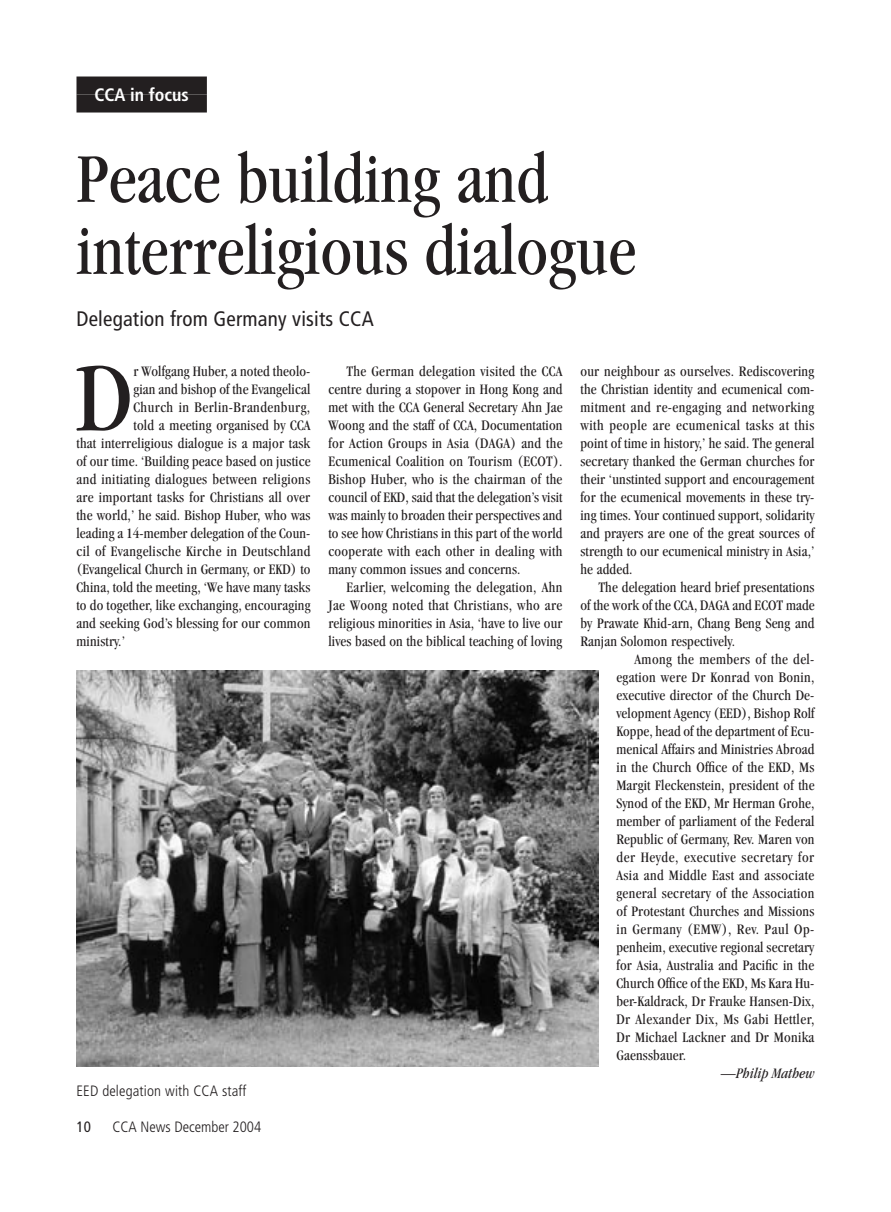
<style>
.page{position:relative;width:891px;height:1212px;background:#fff}
.page>*{position:absolute;margin:0;border:0;box-sizing:border-box;transform-origin:0 0}
.t1{font:condensed 100.65px "Garamond";color:#231f20}
.t2{font:condensed 72px/72px "Garamond";color:#231f20}
.t3{font:condensed 21px "Frutiger";letter-spacing:.01em;color:#231f20}
.t4{font:700 condensed 18px "Frutiger";color:#fff}
.t5{font:condensed 15px/18px "Garamond";letter-spacing:.01em;color:#231f20;text-align:justify}
.t6{font:300 condensed 15px "Frutiger";letter-spacing:.01em;color:#231f20}
.t7{font:condensed 15px "Garamond";letter-spacing:.03em;color:#231f20}
.t8{font:italic condensed 15px "Garamond";letter-spacing:.01em;color:#231f20}
.t9{font:condensed 15px "Frutiger";color:#231f20}
</style>
<div class="page">
<img style="left:76px;top:670px;width:522px;height:396px">
<div style="left:76px;top:76px;width:131px;height:18px;background:#231f20"></div>
<div style="left:76px;top:94px;width:131px;height:18px;background:#231f20"></div>
<p class="t4" style="left:94px;top:84px;width:96px">CCA in focus</p>
<h2 class="t2" style="left:76px;top:142px;width:561px">Peace building and interreligious dialogue</h2>
<h3 class="t3" style="left:76px;top:307px;width:299px">Delegation from Germany visits CCA</h3>
<h1 class="t1" style="left:76px;top:342px;width:57px">D</h1>
<p class="t5" style="left:134px;top:362px;width:178px">r Wolfgang Huber, a noted theolo-</p>
<p class="t5" style="left:580px;top:362px;width:236px">our neighbour as ourselves. Rediscovering the Christian identity and ecumenical com&shy;mitment and re-engaging and networking with people are ecumenical tasks at this point of time in history,’ he said. The general secretary thanked the German churches for their ‘unstinted support and encouragement for the ecumenical movements in these try&shy;ing times. Your continued support, solidarity and prayers are one of the great sources of strength to our ecumenical ministry in Asia,’ he added.</p>
<p class="t5" style="left:580px;top:578px;width:236px;text-indent:18px">The delegation heard brief presentations of the work of the CCA, DAGA and ECOT made by Prawate Khid-arn, Chang Beng Seng and Ranjan Solomon respectively.</p>
<p class="t5" style="left:616px;top:650px;width:200px;text-indent:18px">Among the members of the del&shy;egation were Dr Konrad von Bonin, executive director of the Church De&shy;velopment Agency (EED), Bishop Rolf Koppe, head of the department of Ecu&shy;menical Affairs and Ministries Abroad in the Church Office of the EKD, Ms Margit Fleckenstein, president of the Synod of the EKD, Mr Herman Grohe, member of parliament of the Federal Republic of Germany, Rev. Maren von der Heyde, executive secretary for Asia and Middle East and associate general secretary of the Association of Protestant Churches and Missions in Germany (EMW), Rev. Paul Op&shy;penheim, executive regional secretary for Asia, Australia and Pacific in the Church Office of the EKD, Ms Kara Hu&shy;ber-Kaldrack, Dr Frauke Hansen-Dix, Dr Alexander Dix, Ms Gabi Hettler, Dr Michael Lackner and Dr Monika Gaenssbauer.</p>
<p class="t8" style="left:721px;top:1065px;width:95px">—Philip Mathew</p>
<p class="t5" style="left:328px;top:362px;width:236px;text-indent:18px">The German delegation visited the CCA centre during a stopover in Hong Kong and met with the CCA General Secretary Ahn Jae Woong and the staff of CCA, Documentation for Action Groups in Asia (DAGA) and the Ecumenical Coalition on Tourism (ECOT).<br>Bishop Huber, who is the chairman of the council of EKD, said that the delegation’s visit was mainly to broaden their perspectives and to see how Christians in this part of the world cooperate with each other in dealing with many common issues and concerns.</p>
<p class="t5" style="left:328px;top:578px;width:236px;text-indent:18px">Earlier, welcoming the delegation, Ahn Jae Woong noted that Christians, who are religious minorities in Asia, ‘have to live our lives based on the biblical teaching of loving</p>
<p class="t5" style="left:134px;top:380px;width:178px">gian and bishop of the Evangelical</p>
<p class="t7" style="left:134px;top:399px;width:178px">Church in Berlin-Brandenburg,</p>
<p class="t5" style="left:134px;top:416px;width:179px">told a meeting organised by CCA</p>
<p class="t5" style="left:77px;top:434px;width:235px">that interreligious dialogue is a major task</p>
<p class="t5" style="left:77px;top:452px;width:236px">of our time. ‘Building peace based on justice</p>
<p class="t5" style="left:77px;top:470px;width:235px">and initiating dialogues between religions</p>
<p class="t5" style="left:77px;top:488px;width:235px">are important tasks for Christians all over</p>
<p class="t5" style="left:77px;top:506px;width:236px">the world,’ he said. Bishop Huber, who was</p>
<p class="t5" style="left:77px;top:524px;width:235px">leading a 14-member delegation of the Coun-</p>
<p class="t5" style="left:76px;top:542px;width:236px">cil of Evangelische Kirche in Deutschland</p>
<p class="t5" style="left:76px;top:560px;width:236px">(Evangelical Church in Germany, or EKD) to</p>
<p class="t5" style="left:76px;top:578px;width:235px">China, told the meeting, ‘We have many tasks</p>
<p class="t5" style="left:76px;top:596px;width:236px">to do together, like exchanging, encouraging</p>
<p class="t5" style="left:76px;top:614px;width:236px">and seeking God’s blessing for our common</p>
<p class="t5" style="left:76px;top:632px;width:50px">ministry.’</p>
<p class="t6" style="left:77px;top:1082px;width:172px">EED delegation with CCA staff</p>
<p class="t9" style="left:76px;top:1118px;width:16px">10</p>
<p class="t6" style="left:112px;top:1118px;width:150px">CCA News December 2004</p>
</div>
